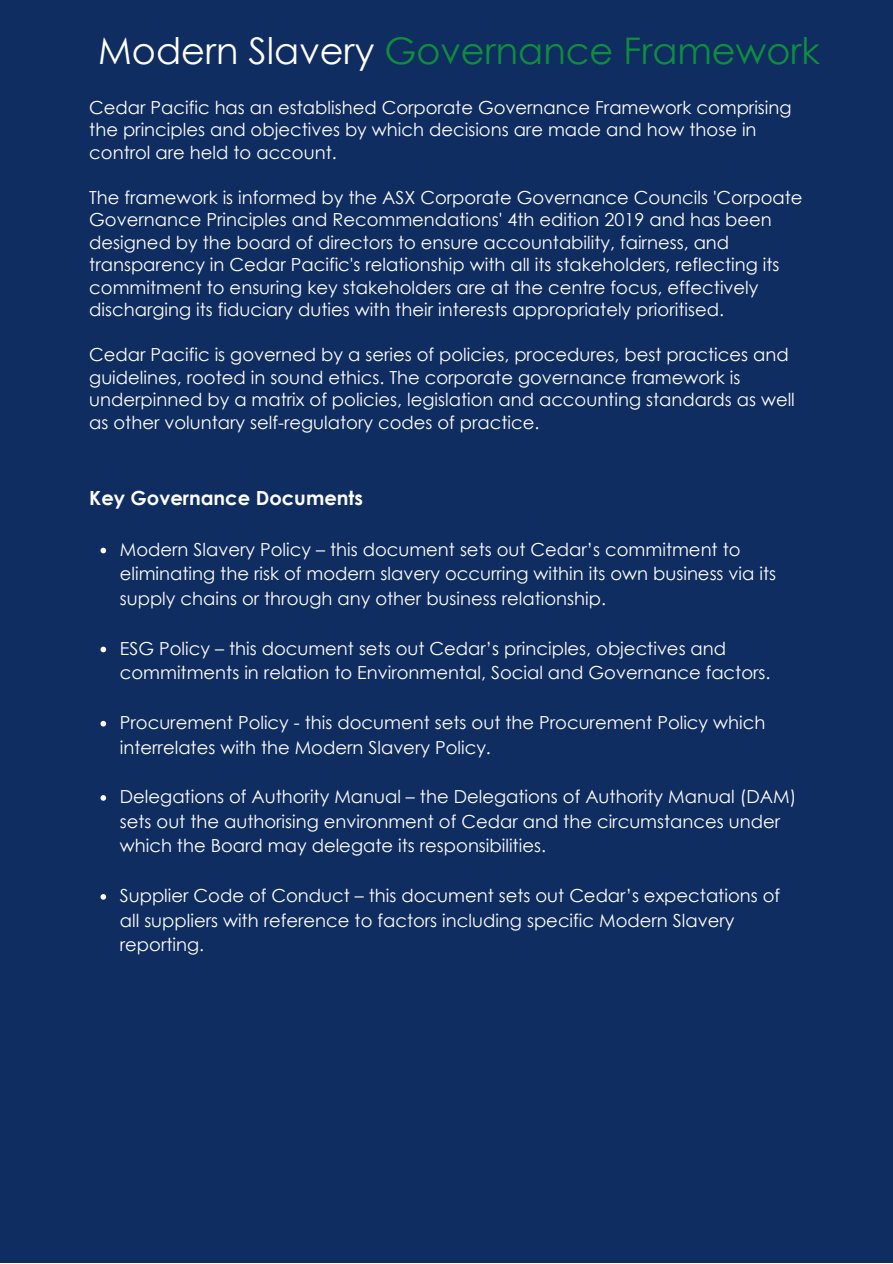
<style>
.page{position:relative;width:893px;height:1264px;background:#fff}
.page>*{position:absolute;margin:0;border:0;box-sizing:border-box;transform-origin:0 0}
.t1{font:36.75px "Century Gothic";color:#0e8e3e}
.t2{font:700 19.5px "Century Gothic";color:#fffffd}
.t3{font:18px/22.5px "Century Gothic";color:#fffffd}
.s1{color:#fff}
</style>
<div class="page">
<div style="left:0;top:0;width:892px;height:1262px;background:#0f2d61"></div>
<svg style="left:100px;top:547px;width:6px;height:6px"></svg>
<svg style="left:100px;top:646px;width:6px;height:6px"></svg>
<svg style="left:100px;top:721px;width:6px;height:5px"></svg>
<svg style="left:100px;top:795px;width:6px;height:5px"></svg>
<svg style="left:100px;top:894px;width:6px;height:5px"></svg>
<h1 class="t1" style="left:98px;top:27px;width:723px"><span class="s1">Modern Slavery</span> Governance Framework</h1>
<p class="t3" style="left:89px;top:95px;width:703px">Cedar Pacific has an established Corporate Governance Framework comprising the principles and objectives by which decisions are made and how those in control are held to account.</p>
<p class="t3" style="left:89px;top:185px;width:714px">The framework is informed by the ASX Corporate Governance Councils 'Corpoate Governance Principles and Recommendations' 4th edition 2019 and has been designed by the board of directors to ensure accountability, fairness, and transparency in Cedar Pacific's relationship with all its stakeholders, reflecting its commitment to ensuring key stakeholders are at the centre focus, effectively discharging its fiduciary duties with their interests appropriately prioritised.</p>
<p class="t3" style="left:89px;top:343px;width:707px">Cedar Pacific is governed by a series of policies, procedures, best practices and guidelines, rooted in sound ethics. The corporate governance framework is underpinned by a matrix of policies, legislation and accounting standards as well as other voluntary self-regulatory codes of practice.</p>
<p class="t2" style="left:89px;top:485px;width:275px">Key Governance Documents</p>
<p class="t3" style="left:120px;top:536px;width:657px;line-height:24.8px">Modern Slavery Policy – this document sets out Cedar’s commitment to eliminating the risk of modern slavery occurring within its own business via its supply chains or through any other business relationship.</p>
<p class="t3" style="left:120px;top:635px;width:652px;line-height:24.8px">ESG Policy – this document sets out Cedar’s principles, objectives and commitments in relation to Environmental, Social and Governance factors.</p>
<p class="t3" style="left:120px;top:709px;width:647px;line-height:24.8px">Procurement Policy - this document sets out the Procurement Policy which interrelates with the Modern Slavery Policy.</p>
<p class="t3" style="left:120px;top:783px;width:678px;line-height:24.8px">Delegations of Authority Manual – the Delegations of Authority Manual (DAM) sets out the authorising environment of Cedar and the circumstances under which the Board may delegate its responsibilities.</p>
<p class="t3" style="left:120px;top:882px;width:661px;line-height:24.8px">Supplier Code of Conduct – this document sets out Cedar’s expectations of all suppliers with reference to factors including specific Modern Slavery reporting.</p>
</div>
